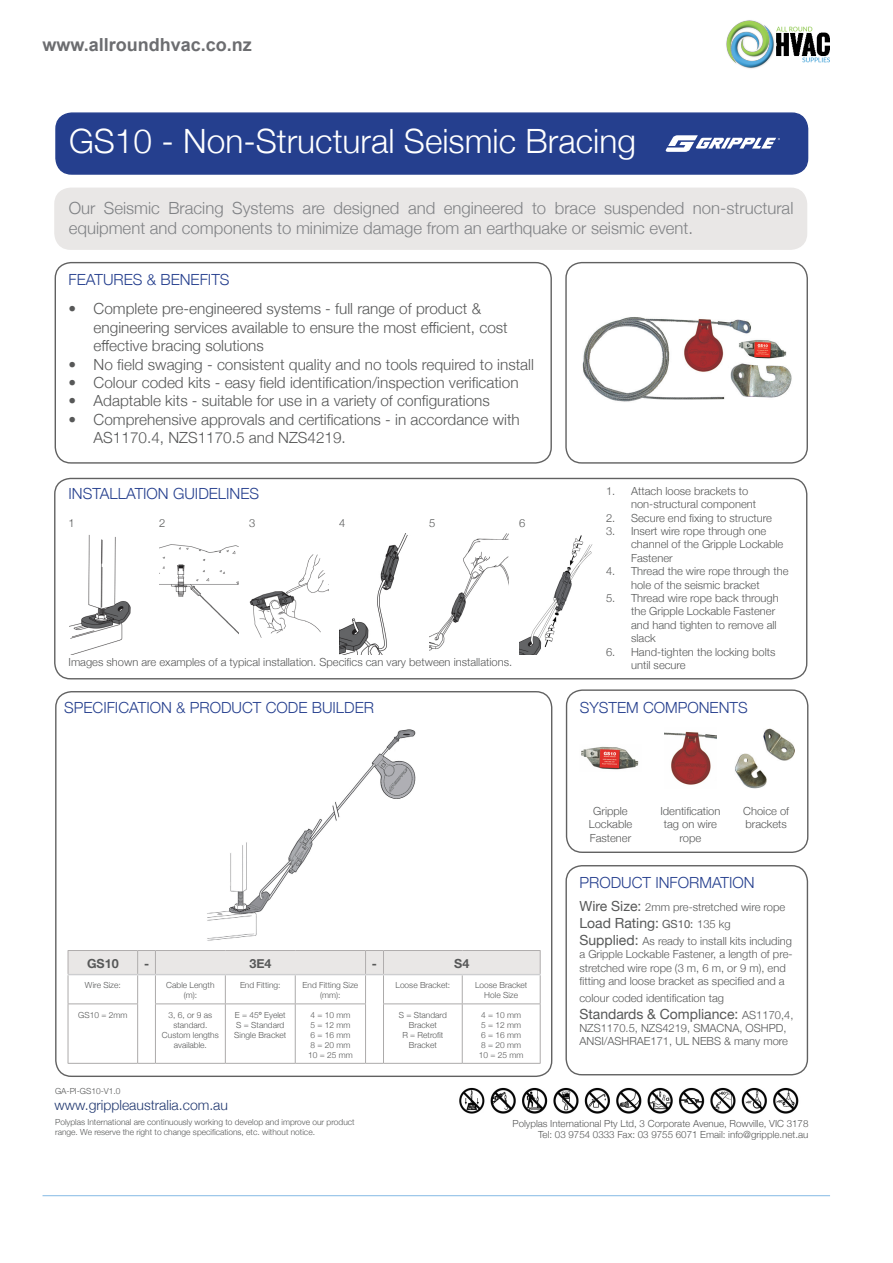
<style>
.page{position:relative;width:893px;height:1263px;background:#fff}
.page>*{position:absolute;margin:0;border:0;box-sizing:border-box;transform-origin:0 0}
.t1{font:300 33.45px "Helvetica Neue";color:#fff}
.t2{font:700 18px "Arial";color:#6c6d70}
.t3{font:300 16.8px/20.1px "Helvetica Neue";color:#808285}
.t4{font:300 15.3px/18.5px "Helvetica Neue";color:#575858}
.t5{font:300 15.3px "Helvetica Neue";color:#253f8e}
.t6{font:13.95px "Helvetica Neue";color:#575858}
.t7{font:300 13.95px "Helvetica Neue";color:#213870}
.t8{font:700 12.6px "Helvetica Neue";color:#575858}
.t9{font:300 11.1px/13.4px "Helvetica Neue";color:#575858}
.t10{font:300 9.75px/11.7px "Helvetica Neue";color:#575858;text-align:right}
.t11{font:300 8.4px/10.1px "Helvetica Neue";color:#575858;text-align:center}
.s1{font-family:"Arial";font-weight:400}
.s2{font-weight:400;font-size:13.95px}
.s3{font-size:11.1px}
.s4{font-weight:300;font-size:11.1px}
</style>
<div class="page">
<hr style="left:43px;top:1195px;width:787px;height:1px;background:#84bae5">
<img style="left:726px;top:20px;width:103px;height:49px">
<div style="left:56px;top:113px;width:752px;height:61px;background:#253f8e;border-radius:16px"></div>
<div style="left:55px;top:112px;width:753px;height:63px;border:1px solid #253f8e;border-radius:16px"></div>
<svg style="left:666px;top:135px;width:114px;height:17px"></svg>
<img style="left:459px;top:1087px;width:340px;height:27px">
<div style="left:55px;top:262px;width:497px;height:202px;border:1px solid #616161;border-radius:16px"></div>
<div style="left:565px;top:262px;width:243px;height:202px;border:1px solid #616161;border-radius:16px"></div>
<div style="left:54px;top:478px;width:753px;height:201px;border:1px solid #616161;border-radius:16px"></div>
<div style="left:566px;top:689px;width:242px;height:164px;border:1px solid #616161;border-radius:16px"></div>
<div style="left:565px;top:865px;width:243px;height:210px;border:1px solid #616161;border-radius:16px"></div>
<div style="left:55px;top:188px;width:752px;height:61px;background:#e9e7e6;border-radius:16px"></div>
<div style="left:54px;top:188px;width:753px;height:62px;border:1px solid #e9e7e6;border-radius:16px"></div>
<img style="left:582px;top:317px;width:210px;height:85px">
<img style="left:581px;top:746px;width:58px;height:24px">
<img style="left:207px;top:729px;width:209px;height:212px">
<img style="left:664px;top:731px;width:52px;height:54px">
<img style="left:339px;top:534px;width:69px;height:121px">
<img style="left:429px;top:534px;width:79px;height:117px">
<img style="left:519px;top:535px;width:74px;height:120px">
<img style="left:69px;top:535px;width:62px;height:120px">
<img style="left:159px;top:544px;width:79px;height:90px">
<img style="left:249px;top:554px;width:79px;height:84px">
<hr style="left:68px;top:1003px;width:70px;height:1px;background:#acaaaa">
<hr style="left:68px;top:1004px;width:1px;height:59px;background:#acaaaa">
<hr style="left:137px;top:1004px;width:1px;height:59px;background:#acaaaa">
<hr style="left:155px;top:1003px;width:70px;height:1px;background:#acaaaa">
<hr style="left:155px;top:1004px;width:1px;height:59px;background:#acaaaa">
<hr style="left:225px;top:1003px;width:70px;height:1px;background:#acaaaa">
<hr style="left:225px;top:1004px;width:1px;height:59px;background:#acaaaa">
<hr style="left:295px;top:1003px;width:71px;height:1px;background:#acaaaa">
<hr style="left:295px;top:1004px;width:1px;height:59px;background:#acaaaa">
<hr style="left:365px;top:1004px;width:1px;height:59px;background:#acaaaa">
<hr style="left:383px;top:1003px;width:79px;height:1px;background:#acaaaa">
<hr style="left:383px;top:1004px;width:1px;height:59px;background:#acaaaa">
<hr style="left:462px;top:1003px;width:79px;height:1px;background:#acaaaa">
<hr style="left:462px;top:1004px;width:1px;height:59px;background:#acaaaa">
<hr style="left:540px;top:1004px;width:1px;height:59px;background:#acaaaa">
<hr style="left:68px;top:1063px;width:70px;height:1px;background:#acaaaa">
<svg style="left:138px;top:1063px;width:17px;height:1px"></svg>
<hr style="left:155px;top:1063px;width:70px;height:1px;background:#acaaaa">
<hr style="left:225px;top:1063px;width:70px;height:1px;background:#acaaaa">
<hr style="left:295px;top:1063px;width:71px;height:1px;background:#acaaaa">
<svg style="left:366px;top:1063px;width:17px;height:1px"></svg>
<hr style="left:383px;top:1063px;width:79px;height:1px;background:#acaaaa">
<hr style="left:462px;top:1063px;width:79px;height:1px;background:#acaaaa">
<svg style="left:68px;top:950px;width:473px;height:53px"></svg>
<hr style="left:383px;top:974px;width:79px;height:1px;background:#cdced0">
<hr style="left:462px;top:974px;width:79px;height:1px;background:#cdced0">
<img style="left:735px;top:753px;width:31px;height:36px">
<img style="left:764px;top:728px;width:30px;height:32px">
<h2 class="t2" style="left:43px;top:32px;width:211px">www.allroundhvac.co.nz</h2>
<p class="t1" style="left:69px;top:114px;width:568px">GS10 - Non-Structural Seismic Bracing</p>
<p class="t3" style="left:69px;top:196px;width:726px">Our Seismic Bracing Systems are designed and engineered to brace suspended non-structural equipment and components to minimize damage from an earthquake or seismic event.</p>
<p class="t5" style="left:69px;top:267px;width:162px">FEATURES &amp; BENEFITS</p>
<p class="t4" style="left:94px;top:299px;width:416px;text-indent:-25px">• Complete pre-engineered systems - full range of product &amp; engineering services available to ensure the most efficient, cost effective bracing solutions</p>
<p class="t4" style="left:69px;top:354px;width:467px">• No field swaging - consistent quality and no tools required to install</p>
<p class="t4" style="left:69px;top:372px;width:451px">• Colour coded kits - easy field identification/inspection verification</p>
<p class="t4" style="left:69px;top:391px;width:423px">• Adaptable kits - suitable for use in a variety of configurations</p>
<p class="t4" style="left:94px;top:409px;width:428px;text-indent:-25px">• Comprehensive approvals and certifications - in accordance with<br>AS1170.4, NZS1170.5 and NZS4219.</p>
<p class="t5" style="left:69px;top:481px;width:192px">INSTALLATION GUIDELINES</p>
<p class="t9" style="left:69px;top:516px;width:8px">1</p>
<p class="t9" style="left:159px;top:516px;width:8px">2</p>
<p class="t9" style="left:249px;top:516px;width:8px">3</p>
<p class="t9" style="left:339px;top:516px;width:8px">4</p>
<p class="t9" style="left:429px;top:516px;width:8px">5</p>
<p class="t9" style="left:519px;top:516px;width:8px">6</p>
<p class="t9" style="left:69px;top:654px;width:445px">Images shown are examples of a typical installation. Specifics can vary between installations.</p>
<p class="t9" style="left:631px;top:483px;width:127px;text-indent:-25px">1. Attach loose brackets to non-structural component</p>
<p class="t9" style="left:606px;top:510px;width:167px">2. Secure end fixing to structure</p>
<p class="t9" style="left:631px;top:523px;width:154px;text-indent:-25px">3. Insert wire rope through one channel of the Gripple Lockable<br>Fastener</p>
<p class="t9" style="left:606px;top:564px;width:184px;text-align:center">4. Thread the wire rope through the hole of the seismic bracket</p>
<p class="t9" style="left:631px;top:590px;width:149px;text-indent:-25px">5. Thread wire rope back through the Gripple Lockable Fastener and hand tighten to remove all slack</p>
<p class="t9" style="left:631px;top:644px;width:146px;text-indent:-25px">6. Hand-tighten the locking bolts until secure</p>
<p class="t5" style="left:64px;top:695px;width:311px">SPECIFICATION &amp; PRODUCT CODE BUILDER</p>
<p class="t5" style="left:580px;top:695px;width:169px">SYSTEM COMPONENTS</p>
<p class="t9" style="left:589px;top:803px;width:45px;text-align:center">Gripple<br>Lockable<br>Fastener</p>
<p class="t9" style="left:743px;top:803px;width:47px">Choice of brackets</p>
<p class="t9" style="left:660px;top:803px;width:62px;text-align:center">Identification tag on wire rope</p>
<p class="t8" style="left:87px;top:954px;width:33px">GS10</p>
<p class="t8" style="left:144px;top:954px;width:7px">-</p>
<p class="t8" style="left:249px;top:954px;width:24px">3E4</p>
<p class="t8" style="left:372px;top:954px;width:7px">-</p>
<p class="t8" style="left:454px;top:954px;width:17px">S4</p>
<p class="t11" style="left:85px;top:980px;width:37px">Wire Size:</p>
<p class="t11" style="left:166px;top:980px;width:50px">Cable Length (m):</p>
<p class="t11" style="left:240px;top:980px;width:42px">End Fitting:</p>
<p class="t11" style="left:303px;top:980px;width:57px">End Fitting Size (mm):</p>
<p class="t11" style="left:395px;top:980px;width:56px">Loose Bracket:</p>
<p class="t11" style="left:475px;top:980px;width:54px">Loose Bracket<br>Hole Size</p>
<p class="t11" style="left:78px;top:1009px;width:51px">GS10 = 2mm</p>
<p class="t11" style="left:162px;top:1009px;width:58px">3, 6, or 9 as standard.<br>Custom lengths available.</p>
<p class="t11" style="left:234px;top:1009px;width:54px;text-align:left">E = 45<span class="s1">º</span> Eyelet<br>S = Standard<br>Single Bracket</p>
<p class="t11" style="left:308px;top:1009px;width:46px;text-align:left">4 = 10 mm<br>5 = 12 mm<br>6 = 16 mm<br>8 = 20 mm<br>10 = 25 mm</p>
<p class="t11" style="left:399px;top:1009px;width:49px">S = Standard<br>Bracket<br>R = Retrofit<br>Bracket</p>
<p class="t11" style="left:479px;top:1009px;width:46px;text-align:left">4 = 10 mm<br>5 = 12 mm<br>6 = 16 mm<br>8 = 20 mm<br>10 = 25 mm</p>
<p class="t11" style="left:55px;top:1085px;width:67px">GA-PI-GS10-V1.0</p>
<p class="t7" style="left:55px;top:1093px;width:175px">www.grippleaustralia.com.au</p>
<p class="t5" style="left:579px;top:870px;width:177px">PRODUCT INFORMATION</p>
<p class="t9" style="left:579px;top:900px;width:207px"><span class="s2">Wire Size:</span> 2mm pre-stretched wire rope</p>
<p class="t6" style="left:579px;top:913px;width:153px">Load Rating: <span class="s3">GS10:</span> <span class="s4">135 kg</span></p>
<p class="t9" style="left:579px;top:933px;width:215px"><span class="s2">Supplied:</span> As ready to install kits including a Gripple Lockable Fastener, a length of pre&shy;stretched wire rope (3 m, 6 m, or 9 m), end fitting and loose bracket as specified and a</p>
<p class="t9" style="left:579px;top:990px;width:146px">colour coded identification tag</p>
<p class="t6" style="left:579px;top:1003px;width:216px">Standards &amp; Compliance: <span class="s4">AS1170,4,</span></p>
<p class="t9" style="left:579px;top:1020px;width:210px">NZS1170.5, NZS4219, SMACNA, OSHPD,<br>ANSI/ASHRAE171, UL NEBS &amp; many more</p>
<p class="t11" style="left:55px;top:1116px;width:301px;text-align:left">Polyplas International are continuously working to develop and improve our product range. We reserve the right to change specifications, etc. without notice.</p>
<p class="t10" style="left:512px;top:1116px;width:297px">Polyplas International Pty Ltd, 3 Corporate Avenue, Rowville, VIC 3178<br>Tel: 03 9754 0333 Fax: 03 9755 6071 Email: info@gripple.net.au</p>
</div>
